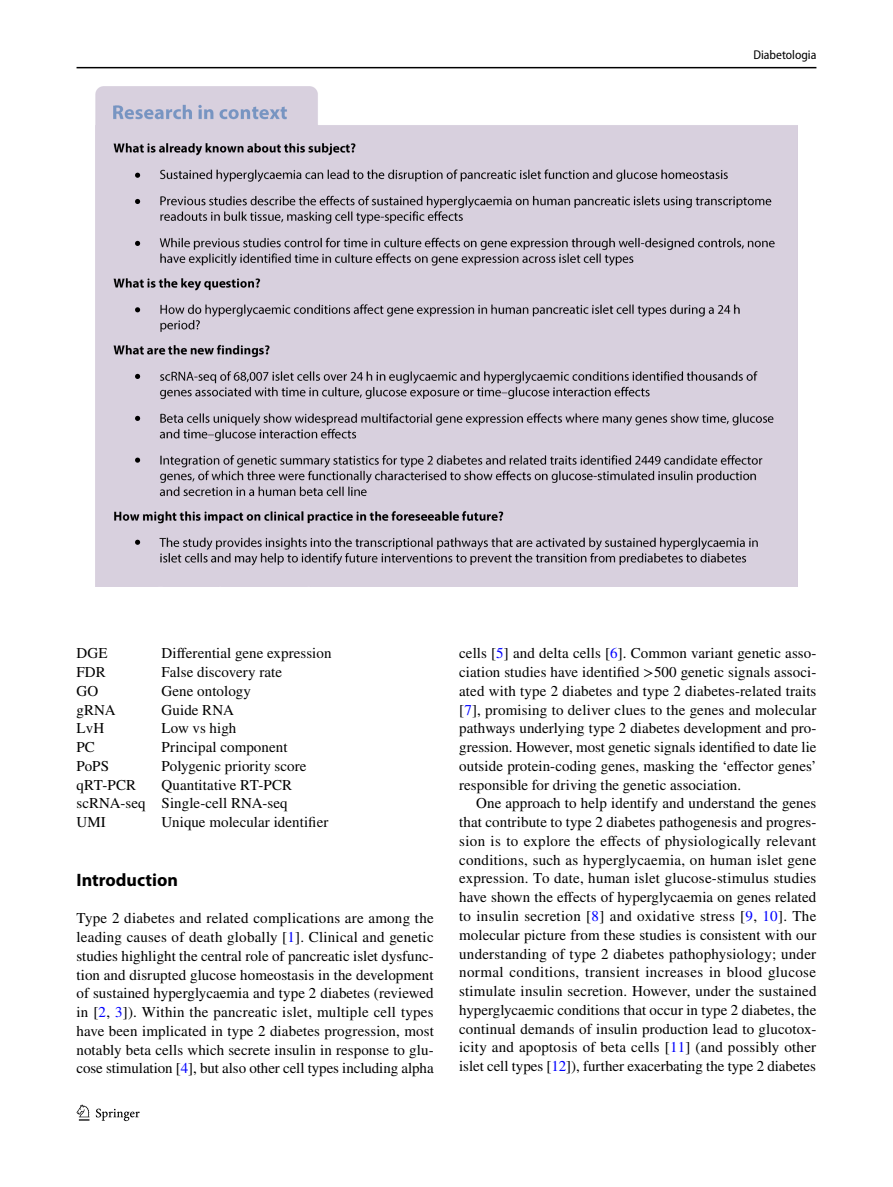
<style>
.page{position:relative;width:893px;height:1187px;background:#fff}
.page>*{position:absolute;margin:0;border:0;box-sizing:border-box;transform-origin:0 0}
.t1{font:700 18px "Myriad Pro";color:#000}
.t2{font:15px/18.8px "STIX";letter-spacing:.005em;color:#000;text-align:justify}
.t3{font:semi-condensed 12.75px "Myriad Pro";color:#000}
.s1{color:#00f}
</style>
<div class="page">
<hr style="left:77px;top:67px;width:739px;height:1px;background:#000">
<svg style="left:77px;top:1104px;width:12px;height:16px"></svg>
<svg style="left:96px;top:1108px;width:44px;height:12px"></svg>
<img style="left:96px;top:87px;width:701px;height:499px">
<svg style="left:135px;top:173px;width:5px;height:5px"></svg>
<svg style="left:135px;top:199px;width:5px;height:5px"></svg>
<svg style="left:135px;top:241px;width:5px;height:5px"></svg>
<svg style="left:135px;top:307px;width:5px;height:5px"></svg>
<svg style="left:135px;top:374px;width:5px;height:5px"></svg>
<svg style="left:135px;top:416px;width:5px;height:5px"></svg>
<svg style="left:135px;top:457px;width:5px;height:5px"></svg>
<svg style="left:135px;top:539px;width:5px;height:6px"></svg>
<p class="t3" style="left:753px;top:48px;width:64px">Diabetologia</p>
<p class="t2" style="left:77px;top:645px;width:32px">DGE</p>
<p class="t2" style="left:162px;top:645px;width:172px">Differential gene expression</p>
<p class="t2" style="left:77px;top:663px;width:31px">FDR</p>
<p class="t2" style="left:162px;top:663px;width:122px">False discovery rate</p>
<p class="t2" style="left:77px;top:682px;width:23px">GO</p>
<p class="t2" style="left:162px;top:682px;width:91px">Gene ontology</p>
<p class="t2" style="left:77px;top:701px;width:41px">gRNA</p>
<p class="t2" style="left:162px;top:701px;width:74px">Guide RNA</p>
<p class="t2" style="left:77px;top:720px;width:29px">LvH</p>
<p class="t2" style="left:162px;top:720px;width:76px">Low vs high</p>
<p class="t2" style="left:77px;top:738px;width:20px">PC</p>
<p class="t2" style="left:162px;top:738px;width:127px">Principal component</p>
<p class="t2" style="left:77px;top:757px;width:34px">PoPS</p>
<p class="t2" style="left:162px;top:757px;width:146px">Polygenic priority score</p>
<p class="t2" style="left:77px;top:776px;width:61px">qRT-PCR</p>
<p class="t2" style="left:77px;top:776px;width:217px;text-align:left;text-indent:85px">Quantitative RT-PCR scRNA-seq Single-cell RNA-seq<br>UMI</p>
<p class="t2" style="left:162px;top:813px;width:168px">Unique molecular identifier</p>
<p class="t1" style="left:77px;top:867px;width:103px">Introduction</p>
<p class="t2" style="left:77px;top:909px;width:359px">Type 2 diabetes and related complications are among the leading causes of death globally [<span class="s1">1</span>]. Clinical and genetic studies highlight the central role of pancreatic islet dysfunc&shy;tion and disrupted glucose homeostasis in the development of sustained hyperglycaemia and type 2 diabetes (reviewed in [<span class="s1">2</span>, <span class="s1">3</span>]). Within the pancreatic islet, multiple cell types have been implicated in type 2 diabetes progression, most notably beta cells which secrete insulin in response to glu&shy;cose stimulation [<span class="s1">4</span>], but also other cell types including alpha</p>
<p class="t2" style="left:459px;top:645px;width:359px">cells [<span class="s1">5</span>] and delta cells [<span class="s1">6</span>]. Common variant genetic asso&shy;ciation studies have identified &gt;500 genetic signals associ&shy;ated with type 2 diabetes and type 2 diabetes-related traits [<span class="s1">7</span>], promising to deliver clues to the genes and molecular pathways underlying type 2 diabetes development and pro&shy;gression. However, most genetic signals identified to date lie outside protein-coding genes, masking the ‘effector genes’ responsible for driving the genetic association.</p>
<p class="t2" style="left:459px;top:795px;width:359px;text-indent:17px">One approach to help identify and understand the genes that contribute to type 2 diabetes pathogenesis and progres&shy;sion is to explore the effects of physiologically relevant conditions, such as hyperglycaemia, on human islet gene expression. To date, human islet glucose-stimulus studies have shown the effects of hyperglycaemia on genes related to insulin secretion [<span class="s1">8</span>] and oxidative stress [<span class="s1">9</span>, <span class="s1">10</span>]. The molecular picture from these studies is consistent with our understanding of type 2 diabetes pathophysiology; under normal conditions, transient increases in blood glucose stimulate insulin secretion. However, under the sustained hyperglycaemic conditions that occur in type 2 diabetes, the continual demands of insulin production lead to glucotox&shy;icity and apoptosis of beta cells [<span class="s1">11</span>] (and possibly other islet cell types [<span class="s1">12</span>]), further exacerbating the type 2 diabetes</p>
</div>
